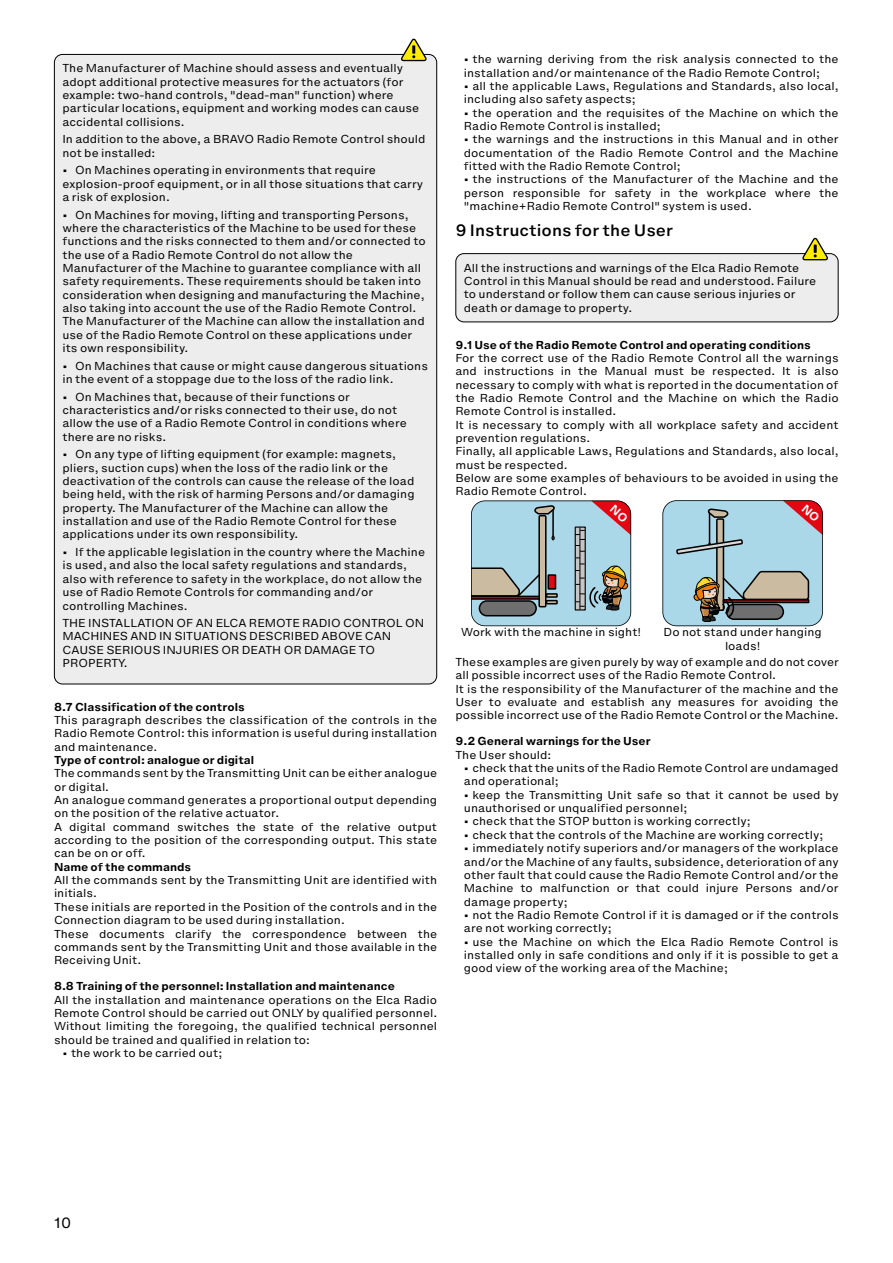
<style>
.page{position:relative;width:893px;height:1263px;background:#fff}
.page>*{position:absolute;margin:0;border:0;box-sizing:border-box;transform-origin:0 0}
.Titolo_capitolo{font:500 15px "Helvetica Now Micro";color:#000}
.t1{font:13.5px "Helvetica Now Micro";color:#000}
.Obbligo{font:10.5px/13.4px "Helvetica Now Micro";color:#000}
.Testo{font:10.5px/13.4px "Helvetica Now Micro";color:#000;text-align:justify}
.Avvertenza{font:10.5px/13.4px "Helvetica Now Micro";color:#000}
.Titolo_paragrafo{font:700 10.5px "Helvetica Now Micro";color:#000}
.Testo_tab{font:10.5px/13.4px "Helvetica Now Micro";color:#000;text-align:center}
.Testo-2{font:700 10.5px "Helvetica Now Micro";color:#000}
</style>
<div class="page">
<div style="left:54px;top:54px;width:383px;height:630px;background:#ededed;border-radius:8px"></div>
<svg style="left:400px;top:38px;width:28px;height:24px"></svg>
<div style="left:456px;top:254px;width:382px;height:68px;background:#ededed;border-radius:8px"></div>
<div style="left:455px;top:253px;width:383px;height:69px;border:1px solid #000;border-radius:8px"></div>
<svg style="left:801px;top:237px;width:28px;height:24px"></svg>
<svg style="left:471px;top:500px;width:160px;height:126px"></svg>
<svg style="left:663px;top:500px;width:160px;height:126px"></svg>
<p class="Avvertenza" style="left:62px;top:62px;width:358px">The Manufacturer of Machine should assess and eventually adopt additional protective measures for the actuators (for example: two-hand controls, "dead-man" function) where particular locations, equipment and working modes can cause accidental collisions.</p>
<p class="Avvertenza" style="left:62px;top:133px;width:365px">In addition to the above, a BRAVO Radio Remote Control should not be installed:</p>
<p class="Obbligo" style="left:62px;top:164px;width:362px">• On Machines operating in environments that require explosion-proof equipment, or in all those situations that carry a risk of explosion.</p>
<p class="Obbligo" style="left:62px;top:208px;width:365px">• On Machines for moving, lifting and transporting Persons, where the characteristics of the Machine to be used for these functions and the risks connected to them and/or connected to the use of a Radio Remote Control do not allow the Manufacturer of the Machine to guarantee compliance with all safety requirements. These requirements should be taken into consideration when designing and manufacturing the Machine, also taking into account the use of the Radio Remote Control.<br>The Manufacturer of the Machine can allow the installation and use of the Radio Remote Control on these applications under its own responsibility.</p>
<p class="Obbligo" style="left:62px;top:359px;width:367px">• On Machines that cause or might cause dangerous situations in the event of a stoppage due to the loss of the radio link.</p>
<p class="Obbligo" style="left:62px;top:390px;width:346px">• On Machines that, because of their functions or characteristics and/or risks connected to their use, do not allow the use of a Radio Remote Control in conditions where there are no risks.</p>
<p class="Obbligo" style="left:62px;top:448px;width:354px">• On any type of lifting equipment (for example: magnets, pliers, suction cups) when the loss of the radio link or the deactivation of the controls can cause the release of the load being held, with the risk of harming Persons and/or damaging property. The Manufacturer of the Machine can allow the installation and use of the Radio Remote Control for these applications under its own responsibility.</p>
<p class="Obbligo" style="left:62px;top:545px;width:364px">• If the applicable legislation in the country where the Machine is used, and also the local safety regulations and standards, also with reference to safety in the workplace, do not allow the use of Radio Remote Controls for commanding and/or controlling Machines.</p>
<p class="Avvertenza" style="left:62px;top:616px;width:364px">THE INSTALLATION OF AN ELCA REMOTE RADIO CONTROL ON MACHINES AND IN SITUATIONS DESCRIBED ABOVE CAN CAUSE SERIOUS INJURIES OR DEATH OR DAMAGE TO PROPERTY.</p>
<p class="Titolo_paragrafo" style="left:54px;top:699px;width:192px">8.7 Classification of the controls</p>
<p class="Testo" style="left:54px;top:713px;width:385px">This paragraph describes the classification of the controls in the Radio Remote Control: this information is useful during installation and maintenance.</p>
<p class="Testo-2" style="left:54px;top:752px;width:202px">Type of control: analogue or digital</p>
<p class="Testo" style="left:54px;top:767px;width:385px">The commands sent by the Transmitting Unit can be either analogue or digital.</p>
<p class="Testo" style="left:54px;top:793px;width:385px">An analogue command generates a proportional output depending on the position of the relative actuator.</p>
<p class="Testo" style="left:54px;top:820px;width:385px">A digital command switches the state of the relative output according to the position of the corresponding output. This state can be on or off.</p>
<p class="Testo-2" style="left:54px;top:859px;width:139px">Name of the commands</p>
<p class="Testo" style="left:54px;top:873px;width:385px">All the commands sent by the Transmitting Unit are identified with initials.</p>
<p class="Testo" style="left:54px;top:900px;width:385px">These initials are reported in the Position of the controls and in the<br>Connection diagram to be used during installation.</p>
<p class="Testo" style="left:54px;top:927px;width:385px">These documents clarify the correspondence between the commands sent by the Transmitting Unit and those available in the Receiving Unit.</p>
<p class="Titolo_paragrafo" style="left:54px;top:979px;width:342px">8.8 Training of the personnel: Installation and maintenance</p>
<p class="Testo" style="left:54px;top:993px;width:385px">All the installation and maintenance operations on the Elca Radio Remote Control should be carried out ONLY by qualified personnel.<br>Without limiting the foregoing, the qualified technical personnel should be trained and qualified in relation to:</p>
<p class="Obbligo" style="left:63px;top:1046px;width:161px">• the work to be carried out;</p>
<p class="Obbligo" style="left:464px;top:53px;width:376px">• the warning deriving from the risk analysis connected to the installation and/or maintenance of the Radio Remote Control;</p>
<p class="Obbligo" style="left:464px;top:79px;width:376px">• all the applicable Laws, Regulations and Standards, also local, including also safety aspects;</p>
<p class="Obbligo" style="left:464px;top:106px;width:376px">• the operation and the requisites of the Machine on which the<br>Radio Remote Control is installed;</p>
<p class="Obbligo" style="left:464px;top:133px;width:376px;text-align:justify">• the warnings and the instructions in this Manual and in other documentation of the Radio Remote Control and the Machine fitted with the Radio Remote Control;</p>
<p class="Obbligo" style="left:464px;top:173px;width:376px;text-align:justify">• the instructions of the Manufacturer of the Machine and the person responsible for safety in the workplace where the "machine+Radio Remote Control" system is used.</p>
<p class="Titolo_capitolo" style="left:455px;top:220px;width:219px">9 Instructions for the User</p>
<p class="Avvertenza" style="left:464px;top:261px;width:354px">All the instructions and warnings of the Elca Radio Remote Control in this Manual should be read and understood. Failure to understand or follow them can cause serious injuries or death or damage to property.</p>
<p class="Titolo_paragrafo" style="left:455px;top:337px;width:357px">9.1 Use of the Radio Remote Control and operating conditions</p>
<p class="Obbligo" style="left:455px;top:351px;width:385px;text-align:justify">For the correct use of the Radio Remote Control all the warnings and instructions in the Manual must be respected. It is also necessary to comply with what is reported in the documentation of the Radio Remote Control and the Machine on which the Radio Remote Control is installed.</p>
<p class="Obbligo" style="left:455px;top:418px;width:385px">It is necessary to comply with all workplace safety and accident prevention regulations.</p>
<p class="Obbligo" style="left:455px;top:445px;width:385px">Finally, all applicable Laws, Regulations and Standards, also local, must be respected.</p>
<p class="Obbligo" style="left:455px;top:471px;width:385px">Below are some examples of behaviours to be avoided in using the<br>Radio Remote Control.</p>
<p class="Testo_tab" style="left:461px;top:626px;width:182px">Work with the machine in sight!</p>
<p class="Testo_tab" style="left:664px;top:626px;width:160px">Do not stand under hanging loads!</p>
<p class="Obbligo" style="left:455px;top:655px;width:385px">These examples are given purely by way of example and do not cover all possible incorrect uses of the Radio Remote Control.</p>
<p class="Obbligo" style="left:455px;top:682px;width:385px;text-align:justify">It is the responsibility of the Manufacturer of the machine and the User to evaluate and establish any measures for avoiding the possible incorrect use of the Radio Remote Control or the Machine.</p>
<p class="Titolo_paragrafo" style="left:455px;top:734px;width:197px">9.2 General warnings for the User</p>
<p class="Obbligo" style="left:455px;top:748px;width:97px">The User should:</p>
<p class="Obbligo" style="left:464px;top:761px;width:376px">• check that the units of the Radio Remote Control are undamaged and operational;</p>
<p class="Obbligo" style="left:464px;top:788px;width:376px">• keep the Transmitting Unit safe so that it cannot be used by unauthorised or unqualified personnel;</p>
<p class="Obbligo" style="left:464px;top:815px;width:288px">• check that the STOP button is working correctly;</p>
<p class="Obbligo" style="left:464px;top:828px;width:361px">• check that the controls of the Machine are working correctly;</p>
<p class="Obbligo" style="left:464px;top:841px;width:376px;text-align:justify">• immediately notify superiors and/or managers of the workplace and/or the Machine of any faults, subsidence, deterioration of any other fault that could cause the Radio Remote Control and/or the Machine to malfunction or that could injure Persons and/or damage property;</p>
<p class="Obbligo" style="left:464px;top:908px;width:376px">• not the Radio Remote Control if it is damaged or if the controls are not working correctly;</p>
<p class="Obbligo" style="left:464px;top:935px;width:376px;text-align:justify">• use the Machine on which the Elca Radio Remote Control is installed only in safe conditions and only if it is possible to get a good view of the working area of the Machine;</p>
<p class="t1" style="left:54px;top:1213px;width:19px">10</p>
</div>
